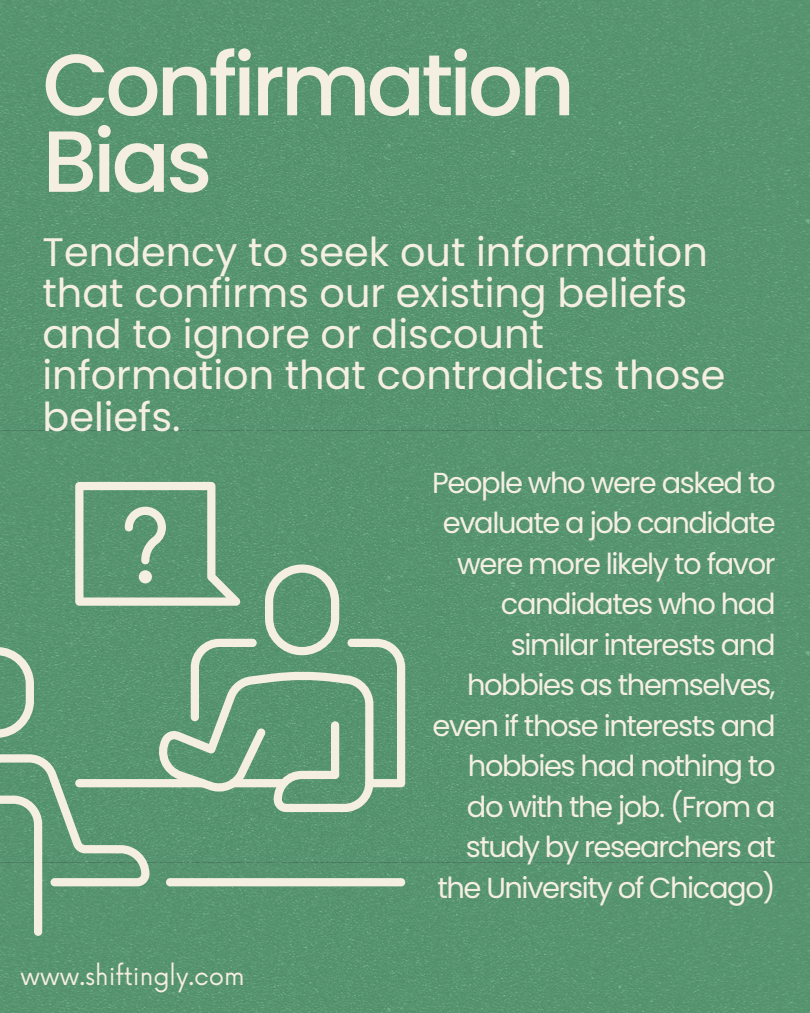
<style>
.page{position:relative;width:810px;height:1013px;background:#fff}
.page>*{position:absolute;margin:0;border:0;box-sizing:border-box;transform-origin:0 0}
.t1{font:500 86.8px/76.5px "Poppins";letter-spacing:-.05em;color:#f5efe2}
.t2{font:39.8px/41.2px "Poppins";color:#f5efe2}
.t3{font:28.9px/40.5px "Poppins";letter-spacing:-.05em;color:#f5efe2;text-align:right}
.t4{font:24.4px "Now";color:#f6efe1}
</style>
<div class="page">
<img style="left:0;top:0;width:810px;height:1012px">
<svg style="left:0;top:482px;width:405px;height:453px;background:#689d7c"></svg>
<div style="left:139px;top:570px;width:13px;height:13px;background:#f5efe2;border-radius:50%"></div>
<p class="t1" style="left:42px;top:47px;width:534px">Confirmation<br>Bias</p>
<p class="t2" style="left:42px;top:231px;width:685px">Tendency to seek out information that confirms our existing beliefs and to ignore or discount information that contradicts those beliefs.</p>
<p class="t3" style="left:432px;top:462px;width:345px">People who were asked to evaluate a job candidate were more likely to favor candidates who had similar interests and hobbies as themselves, even if those interests and hobbies had nothing to do with the job. (From a study by researchers at the University of Chicago)</p>
<p class="t4" style="left:21px;top:962px;width:226px">www.shiftingly.com</p>
</div>
